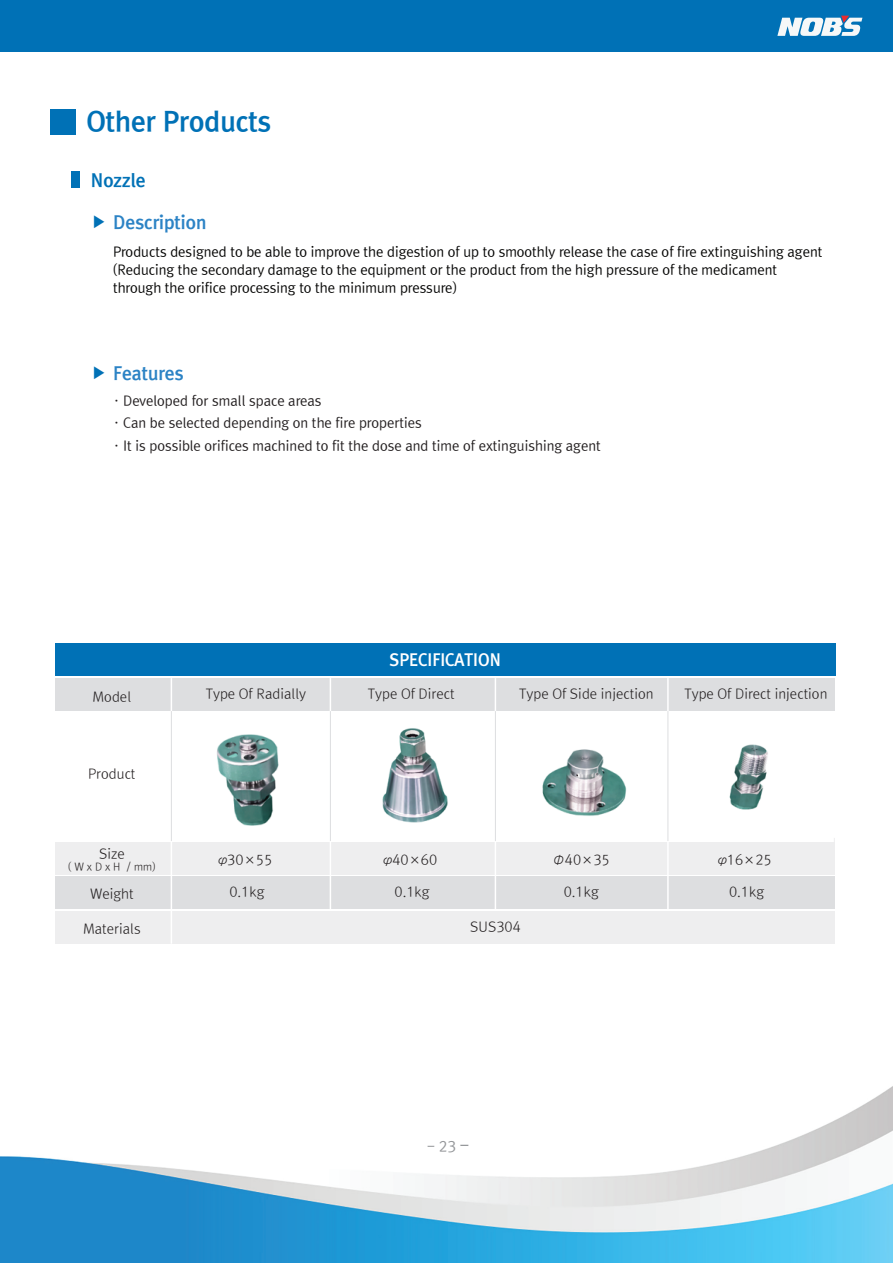
<style>
.page{position:relative;width:893px;height:1263px;background:#fff}
.page>*{position:absolute;margin:0;border:0;box-sizing:border-box;transform-origin:0 0}
.t1{font:27px "Rix Go EB";color:#0071b6}
.t2{font:18px "Rix Go EB";color:#2c83c5}
.t3{font:18px "Rix Go EB";color:#0071b6}
.t4{font:16.5px "Rix Go EB";color:#fff}
.t5{font:14.85px "Rix Go EB";color:#fff}
.t6{font:14.4px "Rix Go M";color:#95979a}
.t7{font:13.5px/18px "Rix Go M";color:#050504}
.t8{font:13.5px "Rix Go L";color:#231f20}
.t9{font:13.5px/22.5px "Rix Go M";color:#231f20}
.t10{font:10.5px "Rix Go L";color:#231f20}
.s1{font-family:"Adobe Myungjo Std";font-weight:500;font-size:16.35px;color:#0071b6}
.s2{font-size:17.25px}
</style>
<div class="page">
<div style="left:0;top:0;width:893px;height:52px;background:#0071b6"></div>
<svg style="left:777px;top:16px;width:85px;height:20px"></svg>
<img style="left:0;top:1086px;width:893px;height:177px">
<div style="left:50px;top:109px;width:25px;height:25px;background:#0071b6"></div>
<div style="left:71px;top:171px;width:9px;height:17px;background:#0071b6"></div>
<div style="left:55px;top:678px;width:779px;height:33px;background:#dddee0"></div>
<div style="left:55px;top:876px;width:779px;height:33px;background:#dddee0"></div>
<div style="left:55px;top:911px;width:779px;height:33px;background:#eeeeef"></div>
<div style="left:55px;top:842px;width:779px;height:33px;background:#eeeeef"></div>
<hr style="left:171px;top:678px;width:1px;height:266px;background:#fff">
<hr style="left:330px;top:678px;width:1px;height:233px;background:#fff">
<hr style="left:495px;top:678px;width:1px;height:231px;background:#fff">
<hr style="left:667px;top:678px;width:2px;height:231px;background:#fff">
<img style="left:217px;top:734px;width:62px;height:92px">
<img style="left:382px;top:728px;width:66px;height:95px">
<img style="left:542px;top:749px;width:85px;height:67px">
<img style="left:729px;top:744px;width:39px;height:66px">
<div style="left:55px;top:643px;width:780px;height:33px;background:#0071b6"></div>
<h1 class="t1" style="left:87px;top:105px;width:186px">Other Products</h1>
<h2 class="t3" style="left:91px;top:170px;width:56px">Nozzle</h2>
<h2 class="t2" style="left:91px;top:211px;width:117px"><span class="s1">▶</span> Description</h2>
<p class="t7" style="left:113px;top:242px;width:711px">Products designed to be able to improve the digestion of up to smoothly release the case of fire extinguishing agent (Reducing the secondary damage to the equipment or the product from the high pressure of the medicament through the orifice processing to the minimum pressure)</p>
<h2 class="t2" style="left:91px;top:363px;width:94px"><span class="s1">▶</span> Features</h2>
<p class="t9" style="left:113px;top:389px;width:489px">· Developed for small space areas<br>· Can be selected depending on the fire properties<br>· It is possible orifices machined to fit the dose and time of extinguishing agent</p>
<p class="t4" style="left:389px;top:649px;width:113px">SPECIFICATION</p>
<p class="t5" style="left:491px;top:652px;width:44px">적 용</p>
<p class="t8" style="left:93px;top:688px;width:40px">Model</p>
<p class="t8" style="left:206px;top:685px;width:102px">Type Of Radially</p>
<p class="t8" style="left:368px;top:685px;width:88px">Type Of Direct</p>
<p class="t8" style="left:519px;top:685px;width:136px">Type Of Side injection</p>
<p class="t8" style="left:684px;top:685px;width:145px">Type Of Direct injection</p>
<p class="t8" style="left:113px;top:688px;width:38px">모델명</p>
<p class="t8" style="left:88px;top:765px;width:49px">Product</p>
<p class="t8" style="left:99px;top:844px;width:27px">Size</p>
<p class="t10" style="left:68px;top:860px;width:89px">( W x D x H / mm)</p>
<p class="t8" style="left:107px;top:846px;width:50px">접점용량</p>
<p class="t8" style="left:90px;top:885px;width:45px">Weight</p>
<p class="t8" style="left:83px;top:919px;width:59px">Materials</p>
<p class="t8" style="left:219px;top:851px;width:55px">φ30×55</p>
<p class="t8" style="left:384px;top:851px;width:55px">φ40×60</p>
<p class="t8" style="left:553px;top:851px;width:59px">Φ40×35</p>
<p class="t8" style="left:718px;top:851px;width:55px">φ16×25</p>
<p class="t8" style="left:229px;top:883px;width:37px">0.1kg</p>
<p class="t8" style="left:394px;top:883px;width:37px">0.1kg</p>
<p class="t8" style="left:564px;top:883px;width:37px">0.1kg</p>
<p class="t8" style="left:729px;top:883px;width:37px">0.1kg</p>
<p class="t8" style="left:470px;top:918px;width:52px">SUS304</p>
<p class="t6" style="left:427px;top:1139px;width:44px">- 23 <span class="s2">-</span></p>
</div>
